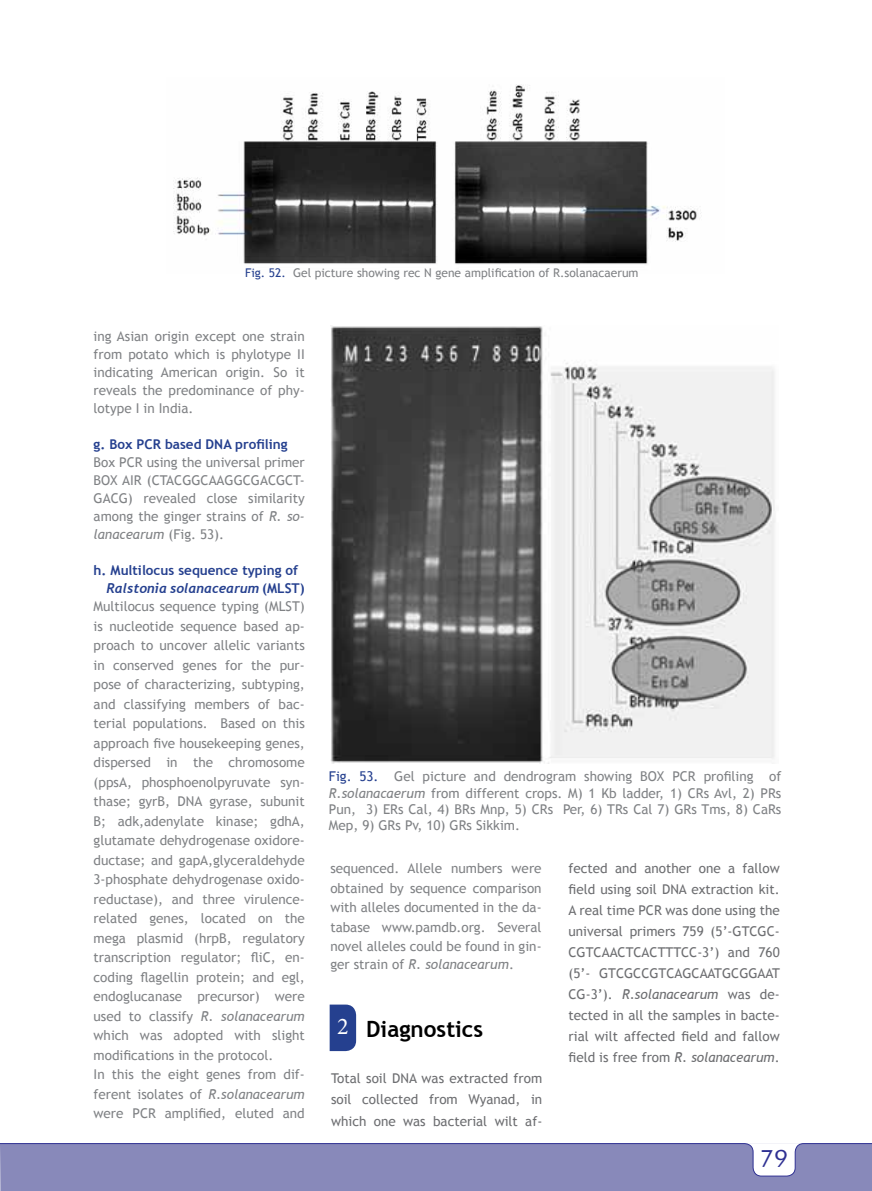
<style>
.page{position:relative;width:872px;height:1191px;background:#fff}
.page>*{position:absolute;margin:0;border:0;box-sizing:border-box;transform-origin:0 0}
.t1{font:24px "Futura BT";color:#2e3092}
.t2{font:700 22.5px "Trebuchet MS";color:#000}
.t3{font:13.5px/19.5px "Trebuchet MS";color:#808285;text-align:justify}
.t4{font:13.5px/21px "Trebuchet MS";color:#6d6e71;text-align:justify}
.t5{font:700 13.5px "Trebuchet MS";color:#25408f}
.t6{font:italic 700 13.5px "Trebuchet";color:#25408f}
.t7{font:italic 13.5px "Trebuchet MS";color:#808285}
.t8{font:12px "Trebuchet MS";color:#808285}
.s1{color:#25408f}
.s2{font-style:italic}
.s3{font-family:"Trebuchet MS";font-style:normal}
.s4{font-style:normal}
</style>
<div class="page">
<div style="left:1px;top:1176px;width:871px;height:15px;background:#8889ba"></div>
<hr style="left:0;top:1143px;width:1px;height:48px;background:#8889ba">
<svg style="left:0;top:1143px;width:872px;height:33px;background:#8a8bbc"></svg>
<img style="left:173px;top:84px;width:528px;height:181px">
<img style="left:330px;top:325px;width:445px;height:438px">
<svg style="left:330px;top:1004px;width:26px;height:47px"></svg>
<p class="t8" style="left:245px;top:265px;width:395px"><span class="s1">Fig. 52.</span> Gel picture showing rec N gene amplification of R.solanacaerum</p>
<p class="t3" style="left:94px;top:327px;width:213px;line-height:18px">ing Asian origin except one strain from potato which is phylotype II indicating American origin. So it reveals the predominance of phy&shy;lotype I in India.</p>
<p class="t5" style="left:94px;top:436px;width:195px">g. Box PCR based DNA profiling</p>
<p class="t3" style="left:94px;top:453px;width:213px;line-height:18px">Box PCR using the universal primer BOX AIR (CTACGGCAAGGCGACGCT-GACG) revealed close similarity among the ginger strains of <span class="s2">R. so&shy;lanacearum</span> (Fig. 53).</p>
<p class="t5" style="left:94px;top:562px;width:206px">h. Multilocus sequence typing of</p>
<p class="t6" style="left:106px;top:580px;width:200px">Ralstonia solanacearum <span class="s3">(MLST)</span></p>
<p class="t3" style="left:94px;top:597px;width:213px;text-align:left">Multilocus sequence typing (MLST) is nucleotide sequence based ap&shy;proach to uncover allelic variants in conserved genes for the pur&shy;pose of characterizing, subtyping, and classifying members of bac&shy;terial populations. Based on this approach five housekeeping genes, dispersed in the chromosome (ppsA, phosphoenolpyruvate syn&shy;thase; gyrB, DNA gyrase, subunit B; adk,adenylate kinase; gdhA, glutamate dehydrogenase oxidore&shy;ductase; and gapA,glyceraldehyde 3-phosphate dehydrogenase oxido&shy;reductase), and three virulence&shy;related genes, located on the mega plasmid (hrpB, regulatory transcription regulator; fliC, en&shy;coding flagellin protein; and egl, endoglucanase precursor) were used to classify <span class="s2">R. solanacearum </span>which was adopted with slight modifications in the protocol.<br>In this the eight genes from dif&shy;ferent isolates of <span class="s2">R.solanacearum </span>were PCR amplified, eluted and</p>
<p class="t3" style="left:329px;top:768px;width:454px;line-height:16.2px"><span class="s1">Fig. 53.</span> Gel picture and dendrogram showing BOX PCR profiling of <span class="s2">R.solanacaerum</span> from different crops. M) 1 Kb ladder, 1) CRs Avl, 2) PRs Pun, 3) ERs Cal, 4) BRs Mnp, 5) CRs Per, 6) TRs Cal 7) GRs Tms, 8) CaRs Mep, 9) GRs Pv, 10) GRs Sikkim.</p>
<p class="t3" style="left:330px;top:858px;width:213px">sequenced. Allele numbers were obtained by sequence comparison with alleles documented in the da&shy;tabase www.pamdb.org. Several novel alleles could be found in gin-</p>
<p class="t7" style="left:330px;top:956px;width:185px"><span class="s4">ger strain of</span> R. solanacearum<span class="s4">.</span></p>
<h2 class="t2" style="left:337px;top:1015px;width:148px"><sup>2</sup> Diagnostics</h2>
<p class="t4" style="left:331px;top:1068px;width:213px">Total soil DNA was extracted from soil collected from Wyanad, in which one was bacterial wilt af-</p>
<p class="t4" style="left:568px;top:858px;width:213px">fected and another one a fallow field using soil DNA extraction kit.<br>A real time PCR was done using the universal primers 759 (5’-GTCGC-CGTCAACTCACTTTCC-3’) and 760 (5’- GTCGCCGTCAGCAATGCGGAAT CG-3’). <span class="s2">R.solanacearum</span> was de&shy;tected in all the samples in bacte&shy;rial wilt affected field and fallow field is free from <span class="s2">R. solanacearum</span>.</p>
<h1 class="t1" style="left:760px;top:1143px;width:30px">79</h1>
</div>
